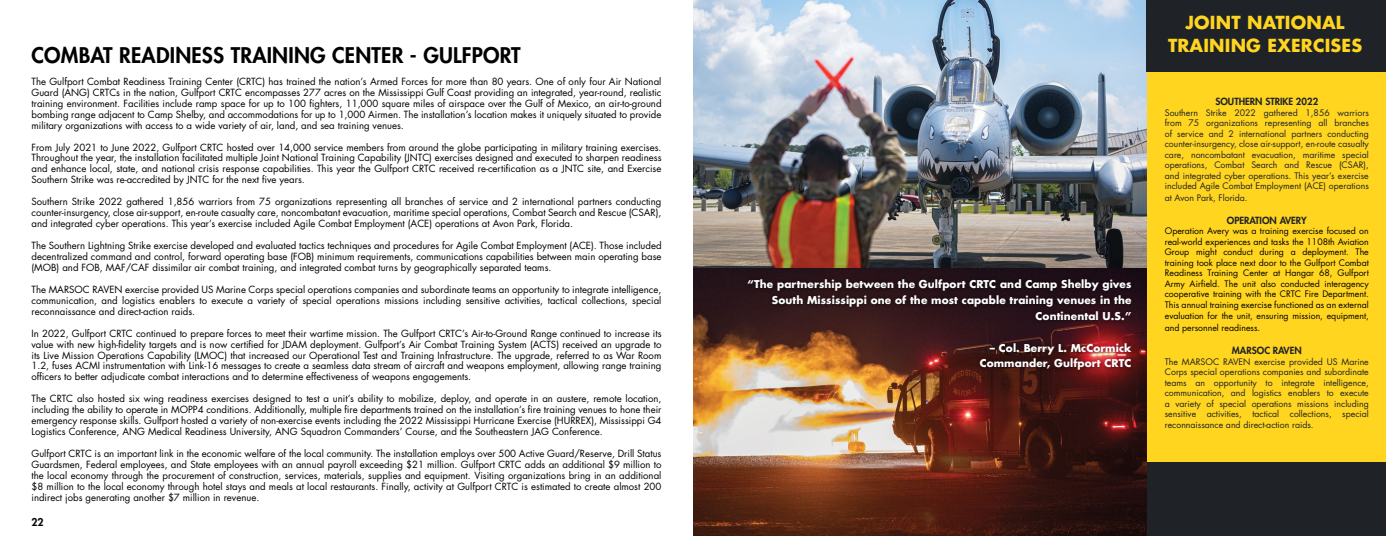
<style>
.page{position:relative;width:1386px;height:536px;background:#fff}
.page>*{position:absolute;margin:0;border:0;box-sizing:border-box;transform-origin:0 0}
.t1{font:800 21px "Futura Std";letter-spacing:.01em;color:#000}
.t2{font:700 17.5px/22.8px "Futura Std";letter-spacing:.01em;color:#ffd520;text-align:center}
.t3{font:700 10.5px/15.8px "Futura Std";letter-spacing:.01em;color:#fff;text-align:right}
.t4{font:800 10.5px "Futura Std";color:#000}
.t5{font:9.62px/10.9px "Futura Std";color:#000;text-align:justify}
.t6{font:800 9.62px "Futura Std";color:#1f2227}
.t7{font:8.75px/10.5px "Futura Std";color:#1f2227;text-align:justify}
.t8{font:8.75px/10.5px "Futura Std";color:#000;text-align:justify}
</style>
<div class="page">
<img style="left:693px;top:268px;width:455px;height:268px">
<img style="left:693px;top:0;width:455px;height:268px">
<div style="left:1148px;top:0;width:238px;height:462px;background:#ffd520"></div>
<div style="left:1146px;top:0;width:240px;height:72px;background:#1f2227"></div>
<div style="left:1148px;top:462px;width:238px;height:74px;background:#1f2227"></div>
<div style="left:743px;top:275px;width:393px;height:99px;background:#000;opacity:.75"></div>
<h1 class="t1" style="left:32px;top:42px;width:491px">COMBAT READINESS TRAINING CENTER - GULFPORT</h1>
<p class="t5" style="left:32px;top:76px;width:632px">The Gulfport Combat Readiness Training Center (CRTC) has trained the nation’s Armed Forces for more than 80 years. One of only four Air National Guard (ANG) CRTCs in the nation, Gulfport CRTC encompasses 277 acres on the Mississippi Gulf Coast providing an integrated, year-round, realistic training environment. Facilities include ramp space for up to 100 fighters, 11,000 square miles of airspace over the Gulf of Mexico, an air-to-ground bombing range adjacent to Camp Shelby, and accommodations for up to 1,000 Airmen. The installation’s location makes it uniquely situated to provide military organizations with access to a wide variety of air, land, and sea training venues.</p>
<p class="t5" style="left:32px;top:142px;width:632px">From July 2021 to June 2022, Gulfport CRTC hosted over 14,000 service members from around the globe participating in military training exercises.<br>Throughout the year, the installation facilitated multiple Joint National Training Capability (JNTC) exercises designed and executed to sharpen readiness and enhance local, state, and national crisis response capabilities. This year the Gulfport CRTC received re-certification as a JNTC site, and Exercise Southern Strike was re-accredited by JNTC for the next five years.</p>
<p class="t5" style="left:32px;top:196px;width:632px">Southern Strike 2022 gathered 1,856 warriors from 75 organizations representing all branches of service and 2 international partners conducting counter-insurgency, close air-support, en-route casualty care, noncombatant evacuation, maritime special operations, Combat Search and Rescue (CSAR), and integrated cyber operations. This year’s exercise included Agile Combat Employment (ACE) operations at Avon Park, Florida.</p>
<p class="t5" style="left:32px;top:240px;width:632px">The Southern Lightning Strike exercise developed and evaluated tactics techniques and procedures for Agile Combat Employment (ACE). Those included decentralized command and control, forward operating base (FOB) minimum requirements, communications capabilities between main operating base (MOB) and FOB, MAF/CAF dissimilar air combat training, and integrated combat turns by geographically separated teams.</p>
<p class="t5" style="left:32px;top:284px;width:631px">The MARSOC RAVEN exercise provided US Marine Corps special operations companies and subordinate teams an opportunity to integrate intelligence, communication, and logistics enablers to execute a variety of special operations missions including sensitive activities, tactical collections, special reconnaissance and direct-action raids.</p>
<p class="t5" style="left:32px;top:327px;width:632px">In 2022, Gulfport CRTC continued to prepare forces to meet their wartime mission. The Gulfport CRTC’s Air-to-Ground Range continued to increase its value with new high-fidelity targets and is now certified for JDAM deployment. Gulfport’s Air Combat Training System (ACTS) received an upgrade to its Live Mission Operations Capability (LMOC) that increased our Operational Test and Training Infrastructure. The upgrade, referred to as War Room 1.2, fuses ACMI instrumentation with Link-16 messages to create a seamless data stream of aircraft and weapons employment, allowing range training officers to better adjudicate combat interactions and to determine effectiveness of weapons engagements.</p>
<p class="t5" style="left:32px;top:393px;width:632px">The CRTC also hosted six wing readiness exercises designed to test a unit’s ability to mobilize, deploy, and operate in an austere, remote location, including the ability to operate in MOPP4 conditions. Additionally, multiple fire departments trained on the installation’s fire training venues to hone their emergency response skills. Gulfport hosted a variety of non-exercise events including the 2022 Mississippi Hurricane Exercise (HURREX), Mississippi G4<br>Logistics Conference, ANG Medical Readiness University, ANG Squadron Commanders’ Course, and the Southeastern JAG Conference.</p>
<p class="t5" style="left:32px;top:448px;width:632px">Gulfport CRTC is an important link in the economic welfare of the local community. The installation employs over 500 Active Guard/Reserve, Drill Status Guardsmen, Federal employees, and State employees with an annual payroll exceeding $21 million. Gulfport CRTC adds an additional $9 million to the local economy through the procurement of construction, services, materials, supplies and equipment. Visiting organizations bring in an additional $8 million to the local economy through hotel stays and meals at local restaurants. Finally, activity at Gulfport CRTC is estimated to create almost 200 indirect jobs generating another $7 million in revenue.</p>
<p class="t4" style="left:32px;top:515px;width:14px">22</p>
<p class="t3" style="left:747px;top:276px;width:386px">“The partnership between the Gulfport CRTC and Camp Shelby gives<br>South Mississippi one of the most capable training venues in the<br>Continental U.S.”</p>
<p class="t3" style="left:980px;top:339px;width:153px">– Col. Berry L. McCormick<br>Commander, Gulfport CRTC</p>
<h2 class="t2" style="left:1168px;top:11px;width:196px">JOINT NATIONAL<br>TRAINING EXERCISES</h2>
<p class="t6" style="left:1215px;top:95px;width:104px">SOUTHERN STRIKE 2022</p>
<p class="t7" style="left:1165px;top:107px;width:206px">Southern Strike 2022 gathered 1,856 warriors from 75 organizations representing all branches of service and 2 international partners conducting counter-insurgency, close air-support, en-route casualty care, noncombatant evacuation, maritime special operations, Combat Search and Rescue (CSAR), and integrated cyber operations. This year’s exercise included Agile Combat Employment (ACE) operations</p>
<p class="t7" style="left:1165px;top:192px;width:84px">at Avon Park, Florida.</p>
<p class="t6" style="left:1227px;top:214px;width:81px">OPERATION AVERY</p>
<p class="t8" style="left:1165px;top:226px;width:206px">Operation Avery was a training exercise focused on real-world experiences and tasks the 1108th Aviation Group might conduct during a deployment. The training took place next door to the Gulfport Combat Readiness Training Center at Hangar 68, Gulfport Army Airfield. The unit also conducted interagency cooperative training with the CRTC Fire Department.<br>This annual training exercise functioned as an external evaluation for the unit, ensuring mission, equipment,</p>
<p class="t8" style="left:1165px;top:322px;width:97px">and personnel readiness.</p>
<p class="t6" style="left:1232px;top:344px;width:71px">MARSOC RAVEN</p>
<p class="t7" style="left:1165px;top:356px;width:206px">The MARSOC RAVEN exercise provided US Marine Corps special operations companies and subordinate teams an opportunity to integrate intelligence, communication, and logistics enablers to execute a variety of special operations missions including sensitive activities, tactical collections, special reconnaissance and direct-action raids.</p>
</div>
